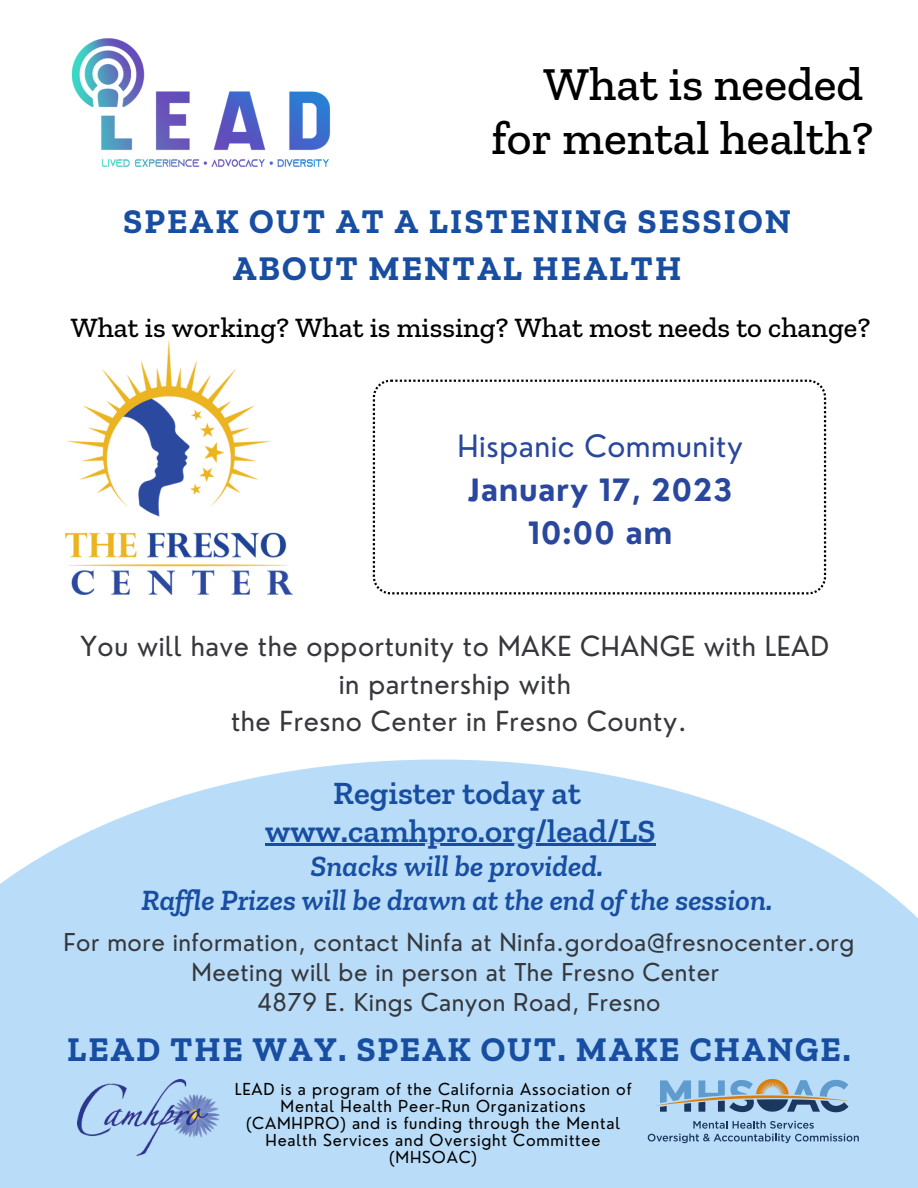
<style>
.page{position:relative;width:918px;height:1188px;background:#fff}
.page>*{position:absolute;margin:0;border:0;box-sizing:border-box;transform-origin:0 0}
.t1{font:500 48px/54px "Zilla Slab";color:#000;text-align:right}
.t2{font:700 34.5px/47.2px "Zilla Slab";letter-spacing:.06em;color:#184ea1;text-align:center}
.t3{font:600 33px/37.2px "Zilla Slab";color:#184ea1;text-align:center}
.t4{font:italic 600 30px/33.8px "Zilla Slab";color:#184ea1;text-align:center}
.t5{font:700 30px/42.8px "Nourd";letter-spacing:.02em;color:#29489d;text-align:center}
.t6{font:30px "Nourd";letter-spacing:.02em;color:#29489d}
.t7{font:500 28.5px "Zilla Slab";color:#000}
.t8{font:27px/37.5px "Nourd";letter-spacing:.02em;color:#36383d;text-align:center}
.t9{font:24px/30px "Nourd";letter-spacing:.02em;color:#36383d;text-align:center}
.t10{font:16.05px/16.8px "Nourd";letter-spacing:.05em;color:#000;text-align:center}
</style>
<div class="page">
<svg style="left:0;top:760px;width:918px;height:428px;background:#c0dff8"></svg>
<img style="left:71px;top:38px;width:260px;height:129px">
<svg style="left:648px;top:1121px;width:211px;height:22px;background:#99bbd9"></svg>
<svg style="left:656px;top:1079px;width:193px;height:33px;background:#8ea9be"></svg>
<img style="left:78px;top:1079px;width:141px;height:77px">
<svg style="left:373px;top:380px;width:453px;height:214px"></svg>
<img style="left:66px;top:339px;width:227px;height:255px">
<hr style="left:265px;top:844px;width:391px;height:2px;background:#184ea1">
<h1 class="t1" style="left:491px;top:56px;width:384px">What is needed for mental health?</h1>
<h2 class="t2" style="left:123px;top:198px;width:669px">SPEAK OUT AT A LISTENING SESSION<br>ABOUT MENTAL HEALTH</h2>
<h3 class="t7" style="left:71px;top:311px;width:801px">What is working? What is missing? What most needs to change?</h3>
<h3 class="t6" style="left:457px;top:427px;width:287px">Hispanic Community</h3>
<h3 class="t5" style="left:468px;top:468px;width:266px">January 17, 2023<br>10:00 am</h3>
<h3 class="t8" style="left:81px;top:627px;width:750px">You will have the opportunity to MAKE CHANGE with LEAD in partnership with<br>the Fresno Center in Fresno County.</h3>
<h3 class="t3" style="left:265px;top:775px;width:392px">Register today at www.camhpro.org/lead/LS</h3>
<h3 class="t4" style="left:141px;top:849px;width:633px">Snacks will be provided.<br>Raffle Prizes will be drawn at the end of the session.</h3>
<h3 class="t9" style="left:64px;top:927px;width:792px">For more information, contact Ninfa at Ninfa.gordoa@fresnocenter.org<br>Meeting will be in person at The Fresno Center<br>4879 E. Kings Canyon Road, Fresno</h3>
<h2 class="t2" style="left:67px;top:1026px;width:785px">LEAD THE WAY. SPEAK OUT. MAKE CHANGE.</h2>
<p class="t10" style="left:235px;top:1081px;width:398px">LEAD is a program of the California Association of Mental Health Peer-Run Organizations (CAMHPRO) and is funding through the Mental Health Services and Oversight Committee (MHSOAC)</p>
</div>
